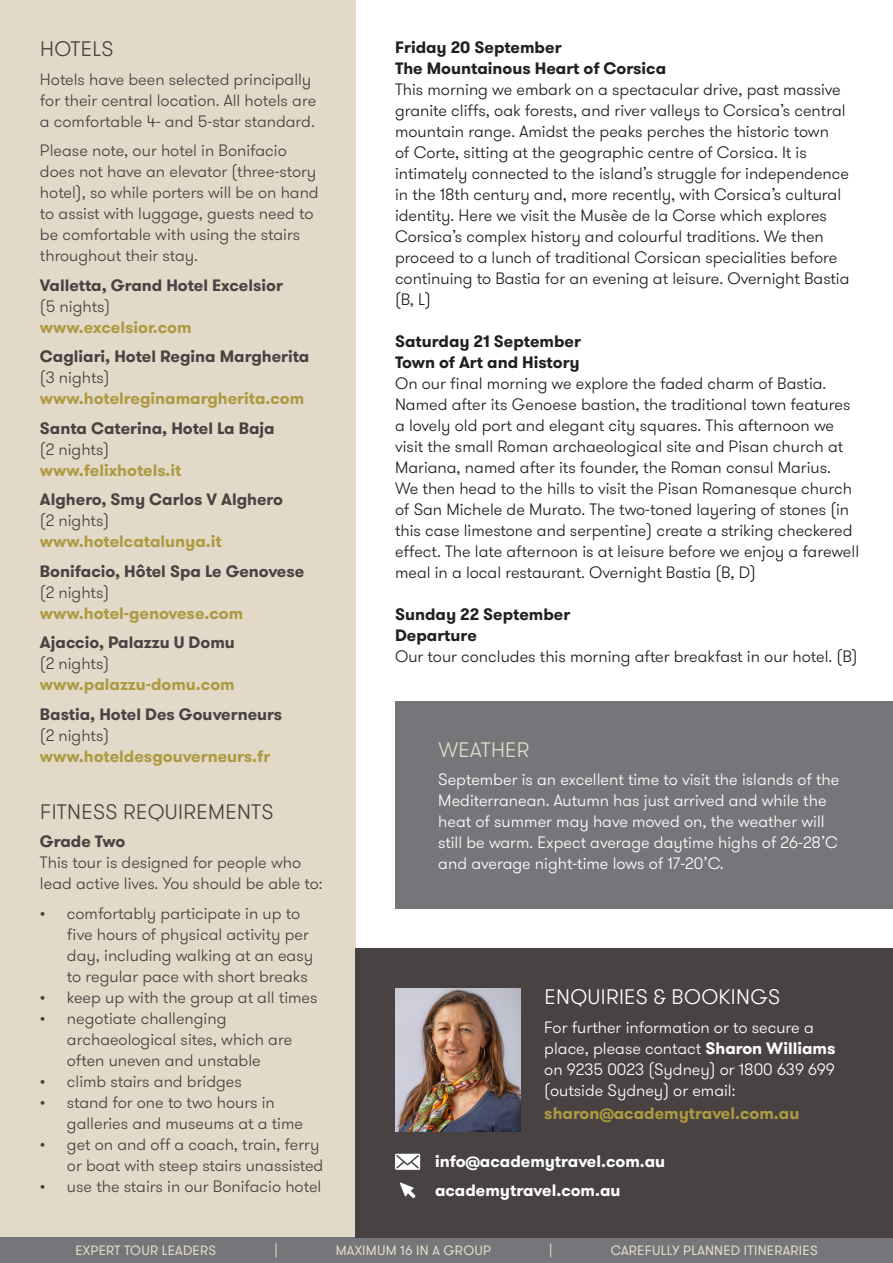
<style>
.page{position:relative;width:893px;height:1263px;background:#fff}
.page>*{position:absolute;margin:0;border:0;box-sizing:border-box;transform-origin:0 0}
.t1{font:300 21px "GT Walsheim";letter-spacing:.015em;color:#484342}
.t2{font:300 21px "GT Walsheim";letter-spacing:.015em;color:#fff}
.t3{font:300 21px "GT Walsheim";letter-spacing:.015em;color:#e2d9c8}
.t4{font:300 16.5px/21px "GT Walsheim";color:#231f20}
.t5{font:300 16.5px/21px "GT Walsheim";color:#484342}
.t6{font:700 16.5px/21px "GT Walsheim";color:#484342}
.t7{font:300 16.5px/21px "GT Walsheim";color:#fff}
.t8{font:700 16.5px "GT Walsheim";color:#fff}
.t9{font:700 16.5px "GT Walsheim";color:#ad9a41}
.t10{font:13.5px "GT Walsheim";letter-spacing:.015em;color:#e2d9c8}
.s1{font-weight:300}
.s2{color:#ad9a41}
.s3{font-weight:700}
</style>
<div class="page">
<div style="left:395px;top:701px;width:498px;height:208px;background:#757679"></div>
<div style="left:0;top:0;width:355px;height:1237px;background:#e2d9c8"></div>
<div style="left:0;top:1237px;width:893px;height:26px;background:#757679"></div>
<div style="left:355px;top:948px;width:538px;height:289px;background:#484342"></div>
<img style="left:395px;top:988px;width:126px;height:143px">
<svg style="left:395px;top:1154px;width:25px;height:16px"></svg>
<svg style="left:400px;top:1182px;width:15px;height:16px"></svg>
<p class="t1" style="left:40px;top:36px;width:75px">HOTELS</p>
<p class="t5" style="left:40px;top:69px;width:278px">Hotels have been selected principally for their central location. All hotels are a comfortable 4- and 5-star standard.</p>
<p class="t5" style="left:40px;top:140px;width:280px">Please note, our hotel in Bonifacio does not have an elevator (three-story hotel), so while porters will be on hand to assist with luggage, guests need to be comfortable with using the stairs throughout their stay.</p>
<p class="t6" style="left:40px;top:275px;width:244px">Valletta, Grand Hotel Excelsior <span class="s1">(5 nights)<br></span><span class="s2">www.excelsior.com</span></p>
<p class="t6" style="left:40px;top:346px;width:271px">Cagliari, Hotel Regina Margherita <span class="s1">(3 nights) </span><span class="s2">www.hotelreginamargherita.com</span></p>
<p class="t6" style="left:40px;top:418px;width:236px">Santa Caterina, Hotel La Baja <span class="s1">(2 nights)<br></span><span class="s2">www.felixhotels.it</span></p>
<p class="t6" style="left:40px;top:489px;width:244px">Alghero, Smy Carlos V Alghero <span class="s1">(2 nights) </span><span class="s2">www.hotelcatalunya.it</span></p>
<p class="t6" style="left:40px;top:561px;width:266px">Bonifacio, Hôtel Spa Le Genovese <span class="s1">(2 nights) </span><span class="s2">www.hotel-genovese.com</span></p>
<p class="t6" style="left:40px;top:632px;width:196px">Ajaccio, Palazzu U Domu <span class="s1">(2 nights) </span><span class="s2">www.palazzu-domu.com</span></p>
<p class="t6" style="left:40px;top:704px;width:244px">Bastia, Hotel Des Gouverneurs <span class="s1">(2 nights) </span><span class="s2">www.hoteldesgouverneurs.fr</span></p>
<p class="t1" style="left:40px;top:798px;width:235px">FITNESS REQUIREMENTS</p>
<p class="t5" style="left:40px;top:831px;width:284px"><span class="s3">Grade Two<br></span>This tour is designed for people who lead active lives. You should be able to:</p>
<p class="t5" style="left:67px;top:903px;width:248px;text-indent:-27px">• comfortably participate in up to five hours of physical activity per day, including walking at an easy to regular pace with short breaks</p>
<p class="t5" style="left:40px;top:987px;width:279px">• keep up with the group at all times</p>
<p class="t5" style="left:67px;top:1008px;width:227px;text-indent:-27px">• negotiate challenging archaeological sites, which are often uneven and unstable</p>
<p class="t5" style="left:40px;top:1071px;width:203px">• climb stairs and bridges</p>
<p class="t5" style="left:67px;top:1092px;width:238px;text-indent:-27px">• stand for one to two hours in galleries and museums at a time</p>
<p class="t5" style="left:40px;top:1134px;width:285px;text-align:right">• get on and off a coach, train, ferry or boat with steep stairs unassisted</p>
<p class="t5" style="left:40px;top:1176px;width:283px">• use the stairs in our Bonifacio hotel</p>
<p class="t4" style="left:395px;top:37px;width:456px"><span class="s3">Friday 20 September<br>The Mountainous Heart of Corsica<br></span>This morning we embark on a spectacular drive, past massive granite cliffs, oak forests, and river valleys to Corsica’s central mountain range. Amidst the peaks perches the historic town<br>of Corte, sitting at the geographic centre of Corsica. It is intimately connected to the island’s struggle for independence in the 18th century and, more recently, with Corsica’s cultural identity. Here we visit the Musèe de la Corse which explores Corsica’s complex history and colourful traditions. We then proceed to a lunch of traditional Corsican specialities before continuing to Bastia for an evening at leisure. Overnight Bastia (B, L)</p>
<p class="t4" style="left:395px;top:331px;width:466px"><span class="s3">Saturday 21 September<br>Town of Art and History<br></span>On our final morning we explore the faded charm of Bastia.<br>Named after its Genoese bastion, the traditional town features a lovely old port and elegant city squares. This afternoon we visit the small Roman archaeological site and Pisan church at Mariana, named after its founder, the Roman consul Marius.<br>We then head to the hills to visit the Pisan Romanesque church of San Michele de Murato. The two-toned layering of stones (in this case limestone and serpentine) create a striking checkered effect. The late afternoon is at leisure before we enjoy a farewell meal in a local restaurant. Overnight Bastia (B, D)</p>
<p class="t4" style="left:395px;top:604px;width:464px"><span class="s3">Sunday 22 September<br>Departure<br></span>Our tour concludes this morning after breakfast in our hotel. (B)</p>
<p class="t3" style="left:438px;top:736px;width:93px">WEATHER</p>
<p class="t7" style="left:438px;top:770px;width:403px">September is an excellent time to visit the islands of the Mediterranean. Autumn has just arrived and while the heat of summer may have moved on, the weather will still be warm. Expect average daytime highs of 26-28’C and average night-time lows of 17-20’C.</p>
<p class="t2" style="left:544px;top:983px;width:237px">ENQUIRIES &amp; BOOKINGS</p>
<p class="t7" style="left:544px;top:1017px;width:293px">For further information or to secure a place, please contact <span class="s3">Sharon Williams </span>on 9235 0023 (Sydney) or 1800 639 699 (outside Sydney) or email:</p>
<p class="t9" style="left:544px;top:1102px;width:257px">sharon@academytravel.com.au</p>
<p class="t8" style="left:435px;top:1151px;width:232px">info@academytravel.com.au</p>
<p class="t8" style="left:435px;top:1179px;width:187px">academytravel.com.au</p>
<p class="t10" style="left:75px;top:1242px;width:142px">EXPERT TOUR LEADERS</p>
<p class="t10" style="left:274px;top:1242px;width:5px">|</p>
<p class="t10" style="left:336px;top:1242px;width:157px">MAXIMUM 16 IN A GROUP</p>
<p class="t10" style="left:549px;top:1242px;width:5px">|</p>
<p class="t10" style="left:611px;top:1242px;width:208px">CAREFULLY PLANNED ITINERARIES</p>
</div>
